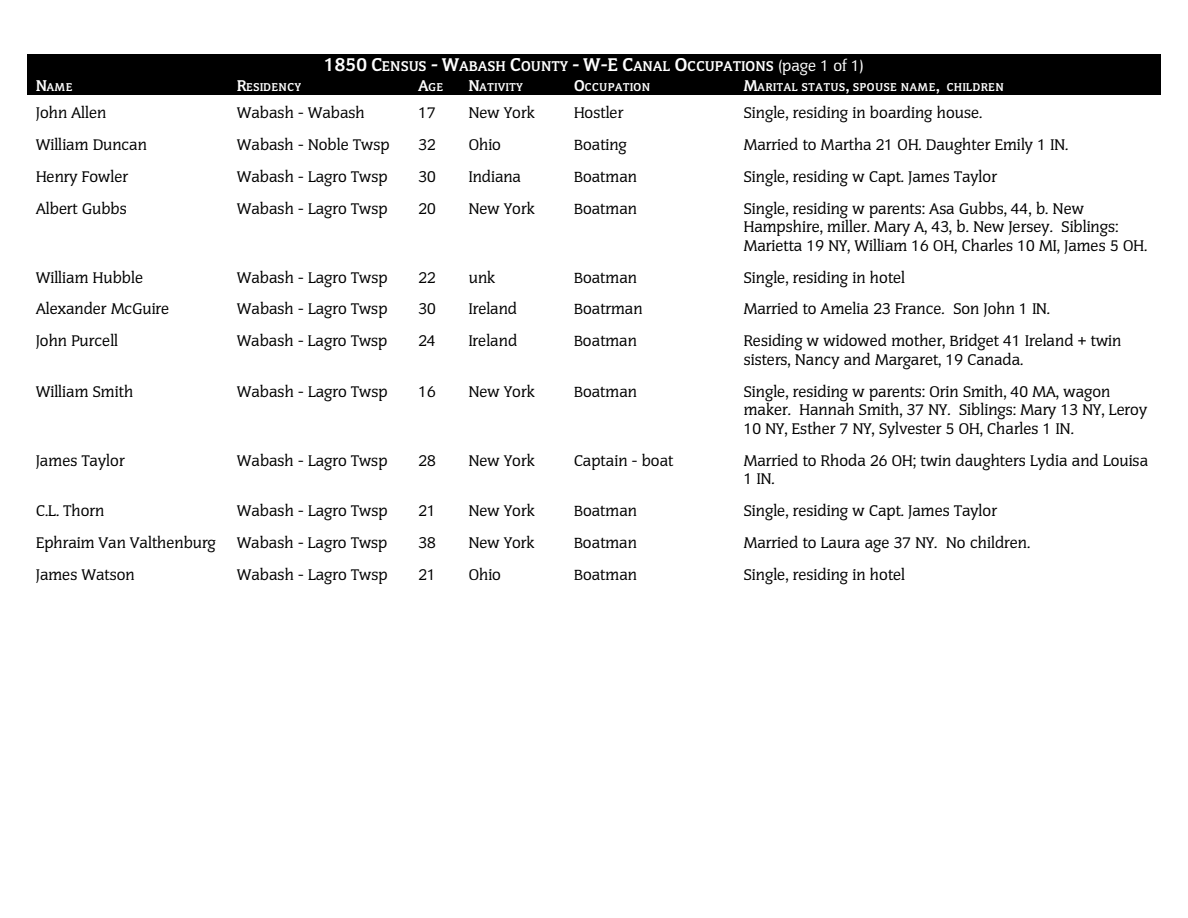
<style>
.page{position:relative;width:1188px;height:918px;background:#fff}
.page>*{position:absolute;margin:0;border:0;box-sizing:border-box;transform-origin:0 0}
.t1{font:16.5px/18.6px "Senate";color:#000}
.t2{font:700 15px "Senate";letter-spacing:.035em;color:#fff}
.t3{font:700 12px "Senate";letter-spacing:.07em;color:#fff}
.s1{font-size:19.5px}
.s2{font-weight:400;font-size:16.5px}
.s3{font-size:16.5px}
</style>
<div class="page">
<div style="left:27px;top:54px;width:1134px;height:22px;background:#000"></div>
<div style="left:27px;top:76px;width:201px;height:19px;background:#000"></div>
<div style="left:228px;top:76px;width:181px;height:19px;background:#000"></div>
<div style="left:410px;top:76px;width:50px;height:19px;background:#000"></div>
<div style="left:460px;top:76px;width:105px;height:19px;background:#000"></div>
<div style="left:565px;top:76px;width:170px;height:19px;background:#000"></div>
<div style="left:735px;top:76px;width:426px;height:19px;background:#000"></div>
<p class="t2" style="left:324px;top:58px;width:541px"><span class="s1">1850 C</span>ENSUS <span class="s1">- W</span>ABASH <span class="s1">C</span>OUNTY <span class="s1">- W-E C</span>ANAL <span class="s1">O</span>CCUPATIONS <span class="s2">(page 1 of 1)</span></p>
<p class="t3" style="left:36px;top:81px;width:38px"><span class="s3">N</span>AME</p>
<p class="t3" style="left:237px;top:81px;width:66px"><span class="s3">R</span>ESIDENCY</p>
<p class="t3" style="left:418px;top:81px;width:26px"><span class="s3">A</span>GE</p>
<p class="t3" style="left:469px;top:81px;width:55px"><span class="s3">N</span>ATIVITY</p>
<p class="t3" style="left:574px;top:81px;width:78px"><span class="s3">O</span>CCUPATION</p>
<p class="t3" style="left:744px;top:81px;width:261px"><span class="s3">M</span>ARITAL STATUS<span class="s3">,</span> SPOUSE NAME<span class="s3">,</span> CHILDREN</p>
<p class="t1" style="left:36px;top:104px;width:72px">John Allen</p>
<p class="t1" style="left:237px;top:104px;width:129px">Wabash - Wabash</p>
<p class="t1" style="left:418px;top:104px;width:19px">17</p>
<p class="t1" style="left:469px;top:104px;width:67px">New York</p>
<p class="t1" style="left:574px;top:104px;width:51px">Hostler</p>
<p class="t1" style="left:744px;top:104px;width:240px">Single, residing in boarding house.</p>
<p class="t1" style="left:36px;top:136px;width:112px">William Duncan</p>
<p class="t1" style="left:237px;top:136px;width:154px">Wabash - Noble Twsp</p>
<p class="t1" style="left:418px;top:136px;width:19px">32</p>
<p class="t1" style="left:469px;top:136px;width:34px">Ohio</p>
<p class="t1" style="left:574px;top:136px;width:54px">Boating</p>
<p class="t1" style="left:744px;top:136px;width:326px">Married to Martha 21 OH. Daughter Emily 1 IN.</p>
<p class="t1" style="left:36px;top:168px;width:94px">Henry Fowler</p>
<p class="t1" style="left:237px;top:168px;width:152px">Wabash - Lagro Twsp</p>
<p class="t1" style="left:419px;top:168px;width:19px">30</p>
<p class="t1" style="left:469px;top:168px;width:54px">Indiana</p>
<p class="t1" style="left:574px;top:168px;width:65px">Boatman</p>
<p class="t1" style="left:744px;top:168px;width:255px">Single, residing w Capt. James Taylor</p>
<p class="t1" style="left:36px;top:200px;width:92px">Albert Gubbs</p>
<p class="t1" style="left:237px;top:200px;width:152px">Wabash - Lagro Twsp</p>
<p class="t1" style="left:419px;top:200px;width:19px">20</p>
<p class="t1" style="left:469px;top:200px;width:67px">New York</p>
<p class="t1" style="left:574px;top:200px;width:65px">Boatman</p>
<p class="t1" style="left:744px;top:200px;width:405px">Single, residing w parents: Asa Gubbs, 44, b. New<br>Hampshire, miller. Mary A, 43, b. New Jersey. Siblings:<br>Marietta 19 NY, William 16 OH, Charles 10 MI, James 5 OH.</p>
<p class="t1" style="left:36px;top:269px;width:108px">William Hubble</p>
<p class="t1" style="left:237px;top:269px;width:152px">Wabash - Lagro Twsp</p>
<p class="t1" style="left:419px;top:269px;width:19px">22</p>
<p class="t1" style="left:469px;top:269px;width:28px">unk</p>
<p class="t1" style="left:574px;top:269px;width:65px">Boatman</p>
<p class="t1" style="left:744px;top:269px;width:163px">Single, residing in hotel</p>
<p class="t1" style="left:36px;top:301px;width:135px">Alexander McGuire</p>
<p class="t1" style="left:237px;top:301px;width:152px">Wabash - Lagro Twsp</p>
<p class="t1" style="left:418px;top:301px;width:19px">30</p>
<p class="t1" style="left:469px;top:301px;width:50px">Ireland</p>
<p class="t1" style="left:574px;top:301px;width:70px">Boatrman</p>
<p class="t1" style="left:744px;top:301px;width:308px">Married to Amelia 23 France. Son John 1 IN.</p>
<p class="t1" style="left:36px;top:332px;width:84px">John Purcell</p>
<p class="t1" style="left:237px;top:332px;width:152px">Wabash - Lagro Twsp</p>
<p class="t1" style="left:418px;top:332px;width:19px">24</p>
<p class="t1" style="left:469px;top:332px;width:50px">Ireland</p>
<p class="t1" style="left:574px;top:332px;width:64px">Boatman</p>
<p class="t1" style="left:744px;top:332px;width:379px">Residing w widowed mother, Bridget 41 Ireland + twin sisters, Nancy and Margaret, 19 Canada.</p>
<p class="t1" style="left:36px;top:383px;width:99px">William Smith</p>
<p class="t1" style="left:237px;top:383px;width:152px">Wabash - Lagro Twsp</p>
<p class="t1" style="left:418px;top:383px;width:19px">16</p>
<p class="t1" style="left:469px;top:383px;width:67px">New York</p>
<p class="t1" style="left:574px;top:383px;width:65px">Boatman</p>
<p class="t1" style="left:744px;top:383px;width:405px">Single, residing w parents: Orin Smith, 40 MA, wagon maker. Hannah Smith, 37 NY. Siblings: Mary 13 NY, Leroy<br>10 NY, Esther 7 NY, Sylvester 5 OH, Charles 1 IN.</p>
<p class="t1" style="left:36px;top:452px;width:90px">James Taylor</p>
<p class="t1" style="left:237px;top:452px;width:152px">Wabash - Lagro Twsp</p>
<p class="t1" style="left:418px;top:452px;width:19px">28</p>
<p class="t1" style="left:469px;top:452px;width:67px">New York</p>
<p class="t1" style="left:574px;top:452px;width:101px">Captain - boat</p>
<p class="t1" style="left:744px;top:452px;width:406px">Married to Rhoda 26 OH; twin daughters Lydia and Louisa<br>1 IN.</p>
<p class="t1" style="left:36px;top:502px;width:70px">C.L. Thorn</p>
<p class="t1" style="left:237px;top:502px;width:152px">Wabash - Lagro Twsp</p>
<p class="t1" style="left:419px;top:502px;width:19px">21</p>
<p class="t1" style="left:469px;top:502px;width:67px">New York</p>
<p class="t1" style="left:574px;top:502px;width:65px">Boatman</p>
<p class="t1" style="left:744px;top:502px;width:255px">Single, residing w Capt. James Taylor</p>
<p class="t1" style="left:36px;top:534px;width:181px">Ephraim Van Valthenburg</p>
<p class="t1" style="left:237px;top:534px;width:152px">Wabash - Lagro Twsp</p>
<p class="t1" style="left:418px;top:534px;width:19px">38</p>
<p class="t1" style="left:469px;top:534px;width:67px">New York</p>
<p class="t1" style="left:574px;top:534px;width:64px">Boatman</p>
<p class="t1" style="left:744px;top:534px;width:288px">Married to Laura age 37 NY. No children.</p>
<p class="t1" style="left:36px;top:566px;width:100px">James Watson</p>
<p class="t1" style="left:237px;top:566px;width:152px">Wabash - Lagro Twsp</p>
<p class="t1" style="left:419px;top:566px;width:19px">21</p>
<p class="t1" style="left:469px;top:566px;width:34px">Ohio</p>
<p class="t1" style="left:574px;top:566px;width:65px">Boatman</p>
<p class="t1" style="left:744px;top:566px;width:163px">Single, residing in hotel</p>
</div>
